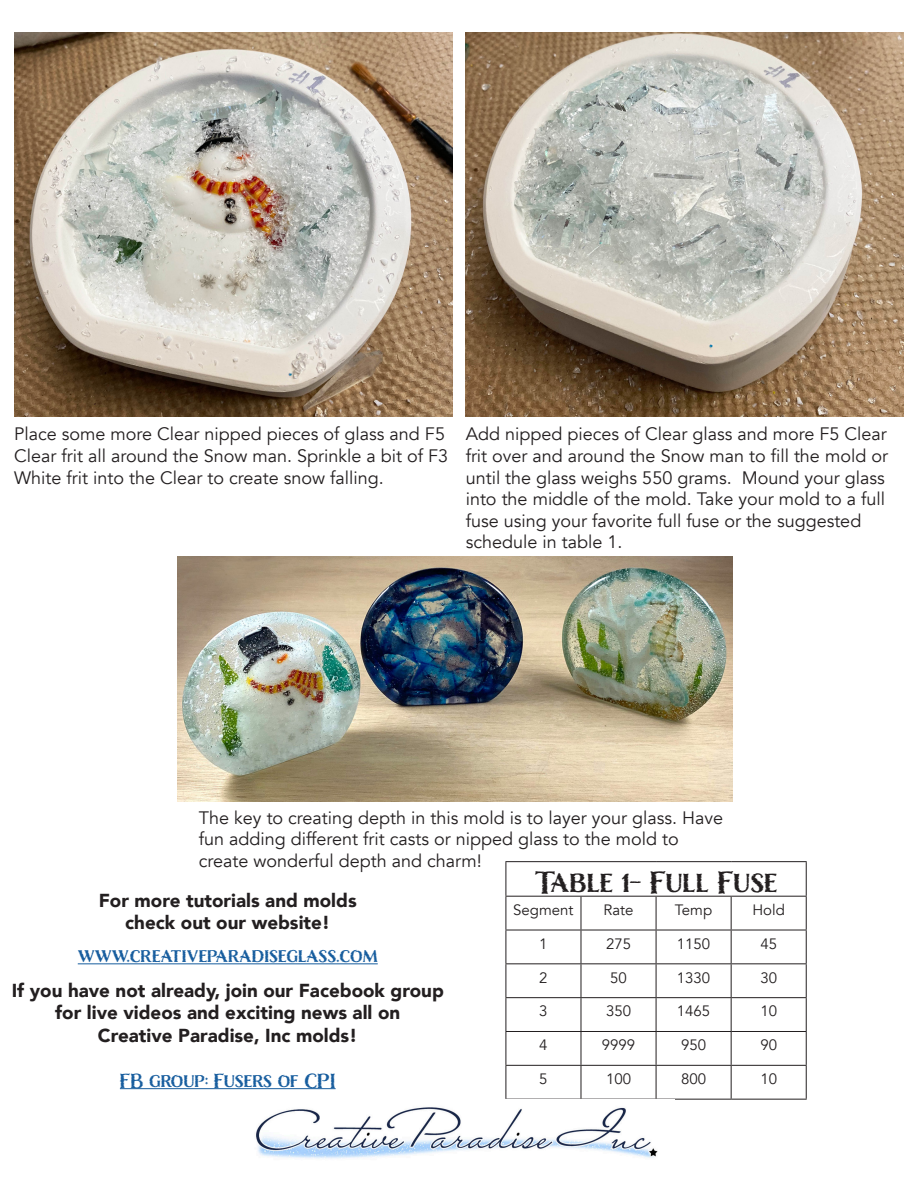
<style>
.page{position:relative;width:918px;height:1188px;background:#fff}
.page>*{position:absolute;margin:0;border:0;box-sizing:border-box;transform-origin:0 0}
.t1{font:700 29.1px "Nelson";color:#231f20}
.t2{font:900 18.75px "Avenir";color:#231f20}
.t3{font:700 18.75px "Nelson";color:#175d9e}
.t4{font:18px/21.6px "Avenir";color:#231f20}
.t5{font:15px "Avenir";color:#231f20}
</style>
<div class="page">
<img style="left:14px;top:33px;width:438px;height:383px">
<img style="left:466px;top:33px;width:438px;height:383px">
<hr style="left:505px;top:861px;width:76px;height:1px;background:#231f20">
<hr style="left:505px;top:862px;width:1px;height:34px;background:#231f20">
<hr style="left:581px;top:861px;width:75px;height:1px;background:#231f20">
<hr style="left:656px;top:861px;width:75px;height:1px;background:#231f20">
<hr style="left:731px;top:861px;width:76px;height:1px;background:#231f20">
<hr style="left:806px;top:862px;width:1px;height:34px;background:#231f20">
<hr style="left:505px;top:896px;width:76px;height:1px;background:#231f20">
<hr style="left:505px;top:897px;width:1px;height:33px;background:#231f20">
<hr style="left:581px;top:896px;width:75px;height:1px;background:#231f20">
<hr style="left:581px;top:897px;width:1px;height:33px;background:#231f20">
<hr style="left:656px;top:896px;width:75px;height:1px;background:#231f20">
<hr style="left:656px;top:897px;width:1px;height:33px;background:#231f20">
<hr style="left:731px;top:896px;width:76px;height:1px;background:#231f20">
<hr style="left:731px;top:897px;width:1px;height:33px;background:#231f20">
<hr style="left:806px;top:897px;width:1px;height:33px;background:#231f20">
<hr style="left:505px;top:930px;width:76px;height:1px;background:#231f20">
<hr style="left:505px;top:930px;width:1px;height:33px;background:#231f20">
<hr style="left:581px;top:930px;width:75px;height:1px;background:#231f20">
<hr style="left:581px;top:930px;width:1px;height:33px;background:#231f20">
<hr style="left:656px;top:930px;width:75px;height:1px;background:#231f20">
<hr style="left:656px;top:930px;width:1px;height:33px;background:#231f20">
<hr style="left:731px;top:930px;width:76px;height:1px;background:#231f20">
<hr style="left:731px;top:930px;width:1px;height:33px;background:#231f20">
<hr style="left:806px;top:930px;width:1px;height:33px;background:#231f20">
<hr style="left:505px;top:963px;width:76px;height:1px;background:#231f20">
<hr style="left:505px;top:964px;width:1px;height:33px;background:#231f20">
<hr style="left:581px;top:963px;width:75px;height:1px;background:#231f20">
<hr style="left:581px;top:964px;width:1px;height:33px;background:#231f20">
<hr style="left:656px;top:963px;width:75px;height:1px;background:#231f20">
<hr style="left:656px;top:964px;width:1px;height:33px;background:#231f20">
<hr style="left:731px;top:963px;width:76px;height:1px;background:#231f20">
<hr style="left:731px;top:964px;width:1px;height:33px;background:#231f20">
<hr style="left:806px;top:964px;width:1px;height:33px;background:#231f20">
<hr style="left:505px;top:997px;width:76px;height:1px;background:#231f20">
<hr style="left:505px;top:998px;width:1px;height:33px;background:#231f20">
<hr style="left:581px;top:997px;width:75px;height:1px;background:#231f20">
<hr style="left:581px;top:998px;width:1px;height:33px;background:#231f20">
<hr style="left:656px;top:997px;width:75px;height:1px;background:#231f20">
<hr style="left:656px;top:998px;width:1px;height:33px;background:#231f20">
<hr style="left:731px;top:997px;width:76px;height:1px;background:#231f20">
<hr style="left:731px;top:998px;width:1px;height:33px;background:#231f20">
<hr style="left:806px;top:998px;width:1px;height:33px;background:#231f20">
<hr style="left:505px;top:1031px;width:76px;height:1px;background:#231f20">
<hr style="left:505px;top:1032px;width:1px;height:33px;background:#231f20">
<hr style="left:581px;top:1031px;width:75px;height:1px;background:#231f20">
<hr style="left:581px;top:1032px;width:1px;height:33px;background:#231f20">
<hr style="left:656px;top:1031px;width:75px;height:1px;background:#231f20">
<hr style="left:656px;top:1032px;width:1px;height:33px;background:#231f20">
<hr style="left:731px;top:1031px;width:76px;height:1px;background:#231f20">
<hr style="left:731px;top:1032px;width:1px;height:33px;background:#231f20">
<hr style="left:806px;top:1032px;width:1px;height:33px;background:#231f20">
<hr style="left:505px;top:1065px;width:76px;height:1px;background:#231f20">
<hr style="left:505px;top:1066px;width:1px;height:33px;background:#231f20">
<hr style="left:581px;top:1065px;width:75px;height:1px;background:#231f20">
<hr style="left:581px;top:1066px;width:1px;height:33px;background:#231f20">
<hr style="left:656px;top:1065px;width:75px;height:1px;background:#231f20">
<hr style="left:656px;top:1066px;width:1px;height:33px;background:#231f20">
<hr style="left:731px;top:1065px;width:76px;height:1px;background:#231f20">
<hr style="left:731px;top:1066px;width:1px;height:33px;background:#231f20">
<hr style="left:806px;top:1066px;width:1px;height:33px;background:#231f20">
<hr style="left:656px;top:1099px;width:75px;height:1px;background:#231f20">
<hr style="left:731px;top:1099px;width:76px;height:1px;background:#231f20">
<hr style="left:120px;top:1088px;width:216px;height:1px;background:#175d9e">
<hr style="left:78px;top:963px;width:300px;height:1px;background:#175d9e">
<img style="left:256px;top:1099px;width:418px;height:60px">
<img style="left:177px;top:557px;width:555px;height:244px">
<p class="t4" style="left:14px;top:424px;width:435px">Place some more Clear nipped pieces of glass and F5<br>Clear frit all around the Snow man. Sprinkle a bit of F3<br>White frit into the Clear to create snow falling.</p>
<p class="t4" style="left:466px;top:424px;width:424px">Add nipped pieces of Clear glass and more F5 Clear frit over and around the Snow man to fill the mold or until the glass weighs 550 grams. Mound your glass into the middle of the mold. Take your mold to a full fuse using your favorite full fuse or the suggested schedule in table 1.</p>
<p class="t4" style="left:199px;top:807px;width:526px">The key to creating depth in this mold is to layer your glass. Have fun adding different frit casts or nipped glass to the mold to</p>
<p class="t4" style="left:199px;top:850px;width:284px">create wonderful depth and charm!</p>
<p class="t1" style="left:535px;top:863px;width:244px">Table 1- Full Fuse</p>
<p class="t5" style="left:513px;top:901px;width:62px">Segment</p>
<p class="t5" style="left:604px;top:901px;width:31px">Rate</p>
<p class="t5" style="left:675px;top:901px;width:39px">Temp</p>
<p class="t5" style="left:752px;top:901px;width:34px">Hold</p>
<p class="t5" style="left:539px;top:935px;width:10px">1</p>
<p class="t5" style="left:606px;top:935px;width:27px">275</p>
<p class="t5" style="left:677px;top:935px;width:35px">1150</p>
<p class="t5" style="left:760px;top:935px;width:18px">45</p>
<p class="t5" style="left:539px;top:968px;width:10px">2</p>
<p class="t5" style="left:610px;top:968px;width:18px">50</p>
<p class="t5" style="left:677px;top:968px;width:35px">1330</p>
<p class="t5" style="left:760px;top:968px;width:18px">30</p>
<p class="t5" style="left:539px;top:1002px;width:10px">3</p>
<p class="t5" style="left:606px;top:1002px;width:27px">350</p>
<p class="t5" style="left:677px;top:1002px;width:35px">1465</p>
<p class="t5" style="left:760px;top:1002px;width:18px">10</p>
<p class="t5" style="left:539px;top:1036px;width:10px">4</p>
<p class="t5" style="left:602px;top:1036px;width:35px">9999</p>
<p class="t5" style="left:681px;top:1036px;width:27px">950</p>
<p class="t5" style="left:760px;top:1036px;width:18px">90</p>
<p class="t5" style="left:539px;top:1070px;width:10px">5</p>
<p class="t5" style="left:606px;top:1070px;width:27px">100</p>
<p class="t5" style="left:681px;top:1070px;width:27px">800</p>
<p class="t5" style="left:760px;top:1070px;width:18px">10</p>
<p class="t2" style="left:99px;top:884px;width:259px">For more tutorials and molds</p>
<p class="t2" style="left:125px;top:906px;width:207px">check out our website!</p>
<p class="t3" style="left:78px;top:943px;width:301px">www.creativeparadiseglass.com</p>
<p class="t2" style="left:12px;top:974px;width:434px">If you have not already, join our Facebook group</p>
<p class="t2" style="left:55px;top:997px;width:346px">for live videos and exciting news all on</p>
<p class="t2" style="left:98px;top:1019px;width:261px">Creative Paradise, Inc molds!</p>
<p class="t3" style="left:120px;top:1068px;width:217px">FB group: Fusers of CPI</p>
</div>
